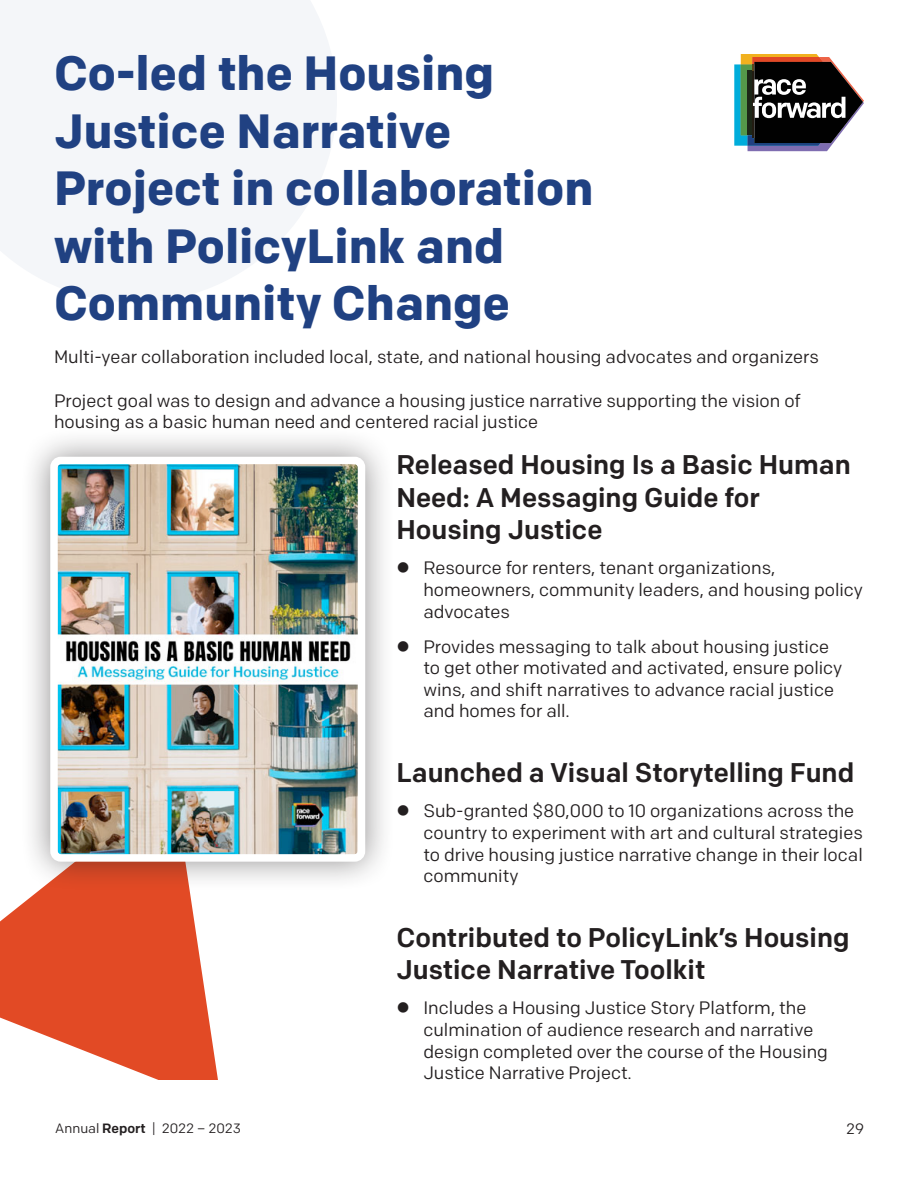
<style>
.page{position:relative;width:918px;height:1188px;background:#fff}
.page>*{position:absolute;margin:0;border:0;box-sizing:border-box;transform-origin:0 0}
.t1{font:700 48px/57.6px "Colfax";color:#204182}
.Section_Header{font:500 27px/32.4px "Colfax";color:#231f20}
.Body_Copy{font:18px/21.6px "Colfax";color:#231f20}
.t2{font:15px "Colfax";color:#231f20}
.t3{font:13.5px "Colfax";color:#231f20}
.s1{font-weight:500}
</style>
<div class="page">
<svg style="left:0;top:0;width:337px;height:302px;fill:#f4f6f9"></svg>
<svg style="left:0;top:892px;width:218px;height:188px;fill:#e24a25"></svg>
<div style="left:20px;top:427px;width:375px;height:465px;background:#231f20;opacity:.5"></div>
<img style="left:59px;top:466px;width:297px;height:387px">
<div style="left:50px;top:457px;width:315px;height:405px;border:8px solid #fff;border-radius:7px"></div>
<svg style="left:734px;top:54px;width:130px;height:97px"></svg>
<p class="t1" style="left:54px;top:44px;width:541px">Co-led the Housing<br>Justice Narrative<br>Project in collaboration with PolicyLink and<br>Community Change</p>
<p class="Body_Copy" style="left:54px;top:346px;width:766px">Multi-year collaboration included local, state, and national housing advocates and organizers</p>
<p class="Body_Copy" style="left:54px;top:389px;width:748px">Project goal was to design and advance a housing justice narrative supporting the vision of housing as a basic human need and centered racial justice</p>
<p class="Section_Header" style="left:396px;top:449px;width:456px">Released Housing Is a Basic Human<br>Need: A Messaging Guide for<br>Housing Justice</p>
<p class="Body_Copy" style="left:423px;top:557px;width:441px">Resource for renters, tenant organizations, homeowners, community leaders, and housing policy advocates</p>
<p class="Body_Copy" style="left:423px;top:635px;width:421px">Provides messaging to talk about housing justice to get other motivated and activated, ensure policy wins, and shift narratives to advance racial justice and homes for all.</p>
<p class="Section_Header" style="left:396px;top:756px;width:459px">Launched a Visual Storytelling Fund</p>
<p class="Body_Copy" style="left:423px;top:800px;width:441px">Sub-granted $80,000 to 10 organizations across the country to experiment with art and cultural strategies to drive housing justice narrative change in their local community</p>
<p class="Section_Header" style="left:396px;top:921px;width:455px">Contributed to PolicyLink’s Housing<br>Justice Narrative Toolkit</p>
<p class="Body_Copy" style="left:423px;top:997px;width:406px">Includes a Housing Justice Story Platform, the culmination of audience research and narrative design completed over the course of the Housing Justice Narrative Project.</p>
<p class="t3" style="left:55px;top:1120px;width:187px">Annual <span class="s1">Report</span> | 2022 – 2023</p>
<p class="t2" style="left:846px;top:1120px;width:19px">29</p>
</div>
